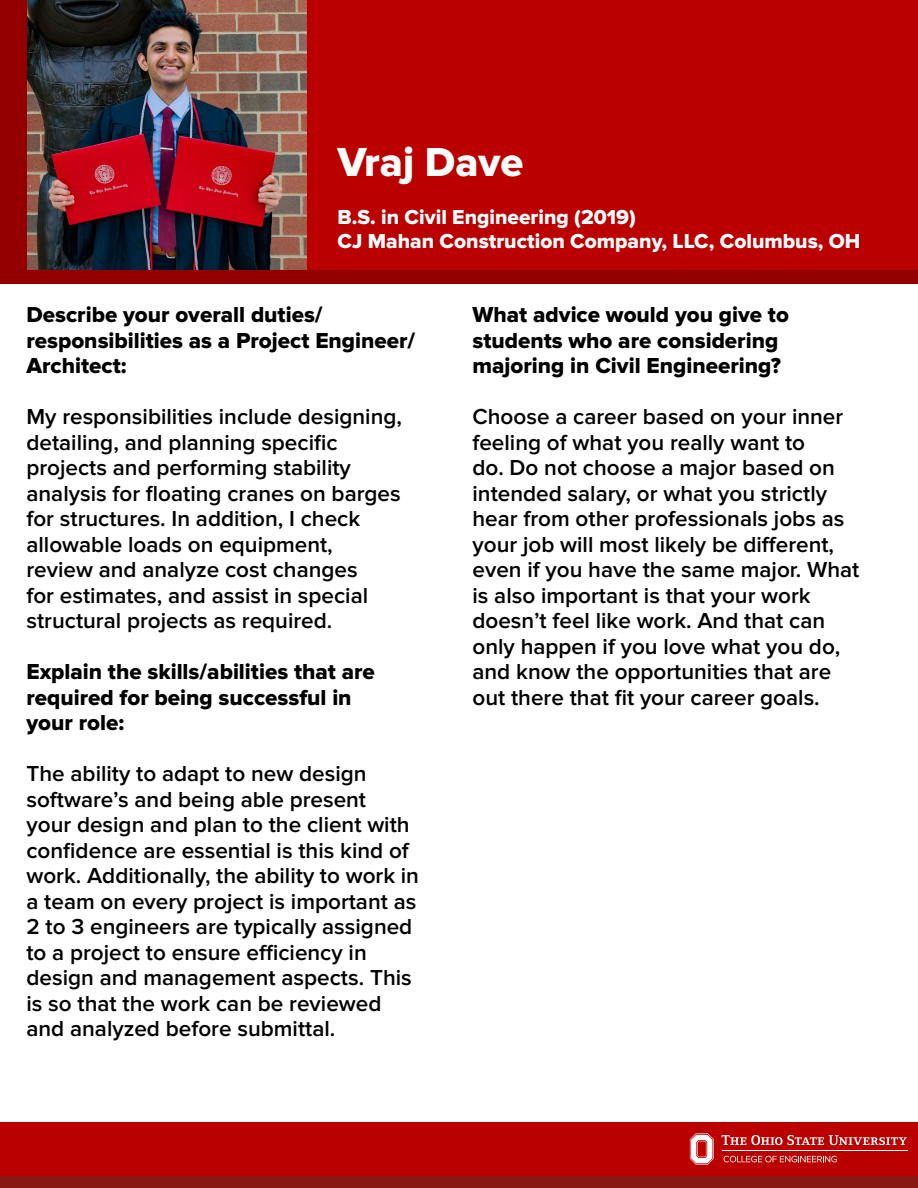
<style>
.page{position:relative;width:918px;height:1188px;background:#fff}
.page>*{position:absolute;margin:0;border:0;box-sizing:border-box;transform-origin:0 0}
.Header_Title_Text{font:42px "Proxima Nova Extrabld";color:#fff}
.Response__Regular{font:600 22.5px/25.5px "Proxima Nova";color:#000}
.Question__Bold{font:22.5px/25.5px "Proxima Nova Extrabld";color:#000}
.Header_Body_Text{font:21px "Proxima Nova Extrabld";color:#fff}
</style>
<div class="page">
<div style="left:0;top:0;width:918px;height:284px;background:#940001"></div>
<div style="left:307px;top:0;width:611px;height:270px;background:#b00"></div>
<div style="left:0;top:1122px;width:918px;height:54px;background:#b00"></div>
<div style="left:0;top:1176px;width:918px;height:12px;background:#881910"></div>
<svg style="left:724px;top:1156px;width:113px;height:6px"></svg>
<svg style="left:690px;top:1133px;width:24px;height:32px"></svg>
<hr style="left:722px;top:1150px;width:186px;height:1px;background:#fff">
<svg style="left:722px;top:1135px;width:185px;height:10px"></svg>
<img style="left:28px;top:0;width:279px;height:270px">
<p class="Header_Title_Text" style="left:338px;top:137px;width:188px">Vraj Dave</p>
<p class="Header_Body_Text" style="left:338px;top:204px;width:300px">B.S. in Civil Engineering (2019)</p>
<p class="Header_Body_Text" style="left:338px;top:228px;width:525px">CJ Mahan Construction Company, LLC, Columbus, OH</p>
<p class="Question__Bold" style="left:26px;top:303px;width:390px">Describe your overall duties/ responsibilities as a Project Engineer/<br>Architect:</p>
<p class="Response__Regular" style="left:26px;top:404px;width:377px">My responsibilities include designing, detailing, and planning specific projects and performing stability analysis for floating cranes on barges for structures. In addition, I check allowable loads on equipment, review and analyze cost changes<br>for estimates, and assist in special structural projects as required.</p>
<p class="Question__Bold" style="left:26px;top:660px;width:350px">Explain the skills/abilities that are required for being successful in your role:</p>
<p class="Response__Regular" style="left:26px;top:761px;width:394px">The ability to adapt to new design software’s and being able present<br>your design and plan to the client with confidence are essential is this kind of work. Additionally, the ability to work in a team on every project is important as 2 to 3 engineers are typically assigned to a project to ensure efficiency in design and management aspects. This is so that the work can be reviewed and analyzed before submittal.</p>
<p class="Question__Bold" style="left:472px;top:302px;width:318px">What advice would you give to students who are considering majoring in Civil Engineering?</p>
<p class="Response__Regular" style="left:472px;top:404px;width:388px">Choose a career based on your inner feeling of what you really want to<br>do. Do not choose a major based on intended salary, or what you strictly hear from other professionals jobs as your job will most likely be different, even if you have the same major. What is also important is that your work doesn’t feel like work. And that can only happen if you love what you do, and know the opportunities that are out there that fit your career goals.</p>
</div>
